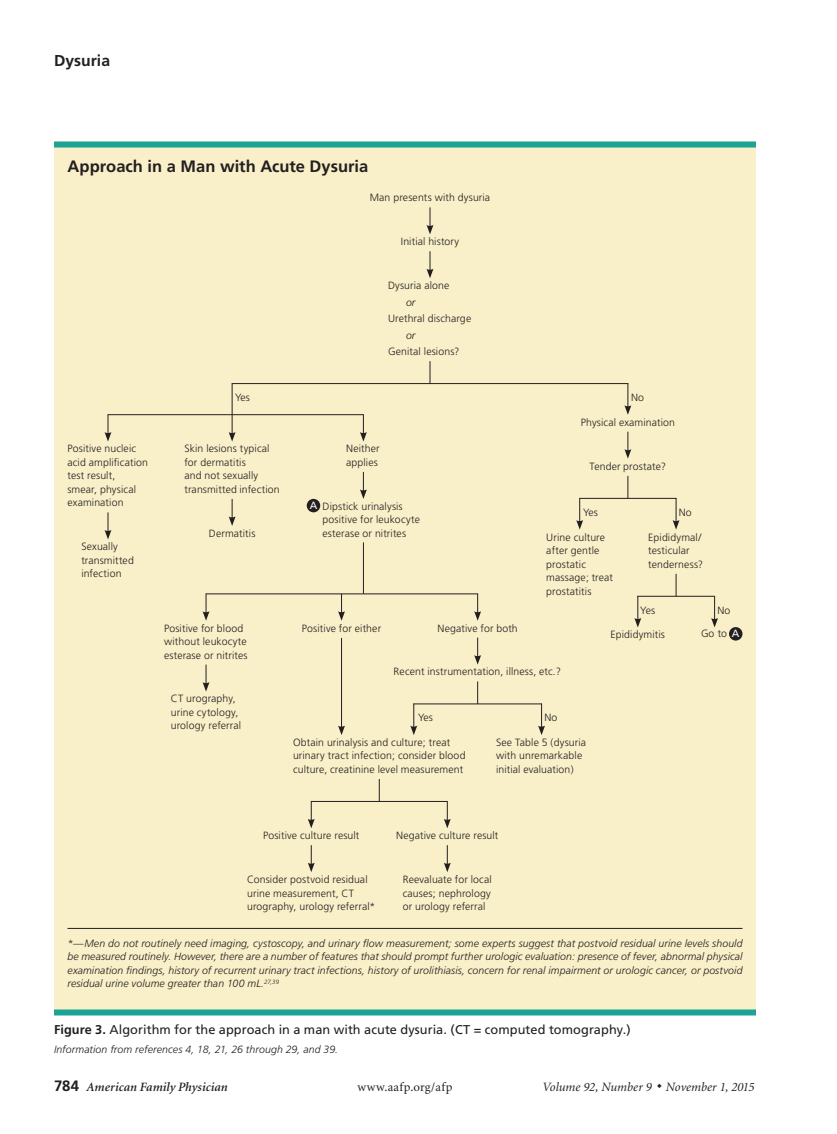
<style>
.page{position:relative;width:837px;height:1134px;background:#fff}
.page>*{position:absolute;margin:0;border:0;box-sizing:border-box;transform-origin:0 0}
.fig_title{font:700 16.5px "Frutiger";color:#231f20}
.t1{font:700 15.75px "Frutiger";color:#231f20}
.fig_legend{font:12.75px "Frutiger";letter-spacing:.005em;color:#231f20}
.t2{font:italic 12.75px "Minion";color:#231f20}
.t3{font:italic 600 12.75px "Minion";letter-spacing:.005em;color:#231f20}
.t4{font:12.75px "Minion";letter-spacing:.03em;color:#231f20}
.fig_text{font:300 10.5px/13.5px "Frutiger";letter-spacing:.01em;color:#231f20}
.table_fig_note{font:italic 300 10.5px/13.5px "Frutiger";letter-spacing:.01em;color:#231f20;text-align:justify}
.Figure_type{font:300 10.5px "Frutiger";color:#231f20}
.fig_text-2{font:italic 300 10.5px "Frutiger";color:#231f20}
.Figure_type-2{font:10.5px "Frutiger";color:#fff}
.s1{font-weight:700}
.s2{font-family:"Frutiger";font-weight:700;font-style:normal;font-size:15px}
</style>
<div class="page">
<div style="left:54px;top:142px;width:702px;height:871px;background:#f9efc8"></div>
<div style="left:54px;top:142px;width:702px;height:6px;background:#1da395"></div>
<div style="left:54px;top:1010px;width:702px;height:6px;background:#1da395"></div>
<hr style="left:68px;top:928px;width:674px;height:1px;background:#231f20">
<svg style="left:427px;top:207px;width:6px;height:27px"></svg>
<svg style="left:427px;top:251px;width:6px;height:27px"></svg>
<svg style="left:628px;top:476px;width:1px;height:22px"></svg>
<svg style="left:676px;top:574px;width:1px;height:22px"></svg>
<hr style="left:579px;top:498px;width:97px;height:1px;background:#231f20">
<hr style="left:637px;top:596px;width:78px;height:1px;background:#231f20">
<svg style="left:576px;top:498px;width:7px;height:32px"></svg>
<svg style="left:634px;top:596px;width:7px;height:31px"></svg>
<svg style="left:673px;top:498px;width:7px;height:32px"></svg>
<svg style="left:711px;top:596px;width:7px;height:31px"></svg>
<svg style="left:624px;top:432px;width:7px;height:27px"></svg>
<svg style="left:430px;top:361px;width:1px;height:22px"></svg>
<hr style="left:232px;top:383px;width:396px;height:1px;background:#231f20">
<svg style="left:624px;top:383px;width:7px;height:32px"></svg>
<div style="left:729px;top:627px;width:13px;height:14px;background:#231f20;border-radius:50%"></div>
<hr style="left:232px;top:383px;width:1px;height:32px;background:#231f20">
<svg style="left:477px;top:681px;width:1px;height:23px"></svg>
<hr style="left:413px;top:704px;width:129px;height:1px;background:#231f20">
<svg style="left:410px;top:704px;width:7px;height:31px"></svg>
<svg style="left:538px;top:704px;width:7px;height:31px"></svg>
<div style="left:307px;top:499px;width:13px;height:13px;background:#231f20;border-radius:50%"></div>
<svg style="left:203px;top:665px;width:6px;height:27px"></svg>
<svg style="left:474px;top:638px;width:7px;height:27px"></svg>
<svg style="left:379px;top:779px;width:1px;height:22px"></svg>
<hr style="left:311px;top:801px;width:137px;height:1px;background:#231f20">
<svg style="left:308px;top:801px;width:7px;height:27px"></svg>
<svg style="left:444px;top:801px;width:7px;height:27px"></svg>
<svg style="left:444px;top:845px;width:7px;height:27px"></svg>
<svg style="left:308px;top:845px;width:7px;height:27px"></svg>
<hr style="left:341px;top:638px;width:1px;height:90px;background:#231f20">
<svg style="left:338px;top:726px;width:7px;height:9px"></svg>
<hr style="left:363px;top:542px;width:1px;height:52px;background:#231f20">
<hr style="left:206px;top:594px;width:272px;height:1px;background:#231f20">
<svg style="left:203px;top:594px;width:6px;height:27px"></svg>
<svg style="left:338px;top:594px;width:7px;height:27px"></svg>
<svg style="left:474px;top:594px;width:7px;height:27px"></svg>
<hr style="left:108px;top:414px;width:256px;height:1px;background:#231f20">
<svg style="left:105px;top:415px;width:6px;height:27px"></svg>
<svg style="left:229px;top:415px;width:7px;height:27px"></svg>
<svg style="left:360px;top:415px;width:7px;height:27px"></svg>
<svg style="left:105px;top:512px;width:6px;height:27px"></svg>
<svg style="left:229px;top:499px;width:7px;height:27px"></svg>
<svg style="left:360px;top:472px;width:7px;height:27px"></svg>
<h2 class="t1" style="left:54px;top:51px;width:58px">Dysuria</h2>
<p class="fig_title" style="left:68px;top:156px;width:302px">Approach in a Man with Acute Dysuria</p>
<p class="fig_text" style="left:370px;top:191px;width:122px">Man presents with dysuria</p>
<p class="fig_text" style="left:401px;top:235px;width:60px">Initial history</p>
<p class="fig_text" style="left:388px;top:279px;width:63px">Dysuria alone</p>
<p class="fig_text-2" style="left:406px;top:296px;width:11px">or</p>
<p class="fig_text" style="left:388px;top:312px;width:85px">Urethral discharge</p>
<p class="fig_text-2" style="left:406px;top:329px;width:11px">or</p>
<p class="fig_text" style="left:388px;top:345px;width:73px">Genital lesions?</p>
<p class="Figure_type" style="left:235px;top:391px;width:16px">Yes</p>
<p class="Figure_type" style="left:631px;top:391px;width:14px">No</p>
<p class="fig_text" style="left:581px;top:415px;width:96px">Physical examination</p>
<p class="fig_text" style="left:68px;top:442px;width:82px">Positive nucleic acid amplification test result,<br>smear, physical examination</p>
<p class="fig_text" style="left:184px;top:442px;width:97px">Skin lesions typical for dermatitis<br>and not sexually transmitted infection</p>
<p class="fig_text" style="left:81px;top:540px;width:54px">Sexually transmitted infection</p>
<p class="fig_text" style="left:209px;top:527px;width:48px">Dermatitis</p>
<p class="fig_text" style="left:346px;top:442px;width:35px">Neither applies</p>
<p class="fig_text" style="left:323px;top:499px;width:99px">Dipstick urinalysis positive for leukocyte esterase or nitrites</p>
<p class="Figure_type-2" style="left:310px;top:499px;width:9px">A</p>
<p class="fig_text" style="left:590px;top:460px;width:78px">Tender prostate?</p>
<p class="Figure_type" style="left:583px;top:506px;width:16px">Yes</p>
<p class="Figure_type" style="left:679px;top:506px;width:14px">No</p>
<p class="fig_text" style="left:546px;top:531px;width:68px">Urine culture after gentle prostatic massage; treat prostatitis</p>
<p class="fig_text" style="left:648px;top:531px;width:56px">Epididymal/ testicular tenderness?</p>
<p class="Figure_type" style="left:640px;top:604px;width:16px">Yes</p>
<p class="Figure_type" style="left:718px;top:604px;width:14px">No</p>
<p class="fig_text" style="left:164px;top:621px;width:85px">Positive for blood without leukocyte esterase or nitrites</p>
<p class="fig_text" style="left:302px;top:621px;width:81px">Positive for either</p>
<p class="fig_text" style="left:171px;top:692px;width:72px">CT urography, urine cytology, urology referral</p>
<p class="fig_text" style="left:293px;top:736px;width:174px">Obtain urinalysis and culture; treat urinary tract infection; consider blood culture, creatinine level measurement</p>
<p class="fig_text" style="left:496px;top:736px;width:92px">See Table 5 (dysuria with unremarkable initial evaluation)</p>
<p class="fig_text" style="left:437px;top:621px;width:82px">Negative for both</p>
<p class="fig_text" style="left:394px;top:665px;width:169px">Recent instrumentation, illness, etc.?</p>
<p class="Figure_type" style="left:418px;top:712px;width:16px">Yes</p>
<p class="Figure_type" style="left:545px;top:712px;width:14px">No</p>
<p class="fig_text" style="left:263px;top:829px;width:98px">Positive culture result</p>
<p class="fig_text" style="left:396px;top:829px;width:104px">Negative culture result</p>
<p class="fig_text" style="left:403px;top:873px;width:91px;text-align:justify">Reevaluate for local causes; nephrology or urology referral</p>
<p class="fig_text" style="left:247px;top:873px;width:130px">Consider postvoid residual urine measurement, CT urography, urology referral*</p>
<p class="fig_text" style="left:611px;top:628px;width:56px">Epididymitis</p>
<p class="Figure_type" style="left:701px;top:628px;width:27px">Go to</p>
<p class="Figure_type-2" style="left:732px;top:628px;width:9px">A</p>
<p class="table_fig_note" style="left:68px;top:937px;width:677px">*—Men do not routinely need imaging, cystoscopy, and urinary flow measurement; some experts suggest that postvoid residual urine levels should be measured routinely. However, there are a number of features that should prompt further urologic evaluation: presence of fever, abnormal physical examination findings, history of recurrent urinary tract infections, history of urolithiasis, concern for renal impairment or urologic cancer, or postvoid residual urine volume greater than 100 mL.<sup>27,39</sup></p>
<p class="fig_legend" style="left:54px;top:1022px;width:578px"><span class="s1">Figure 3.</span> Algorithm for the approach in a man with acute dysuria. (CT = computed tomography.)</p>
<p class="table_fig_note" style="left:54px;top:1043px;width:286px">Information from references 4, 18, 21, 26 through 29, and 39.</p>
<p class="t3" style="left:54px;top:1080px;width:175px"><span class="s2">784</span> American Family Physician</p>
<p class="t4" style="left:357px;top:1080px;width:97px">www.aafp.org/afp</p>
<p class="t2" style="left:542px;top:1080px;width:214px">Volume 92, Number 9 ◆ November 1, 2015</p>
</div>
